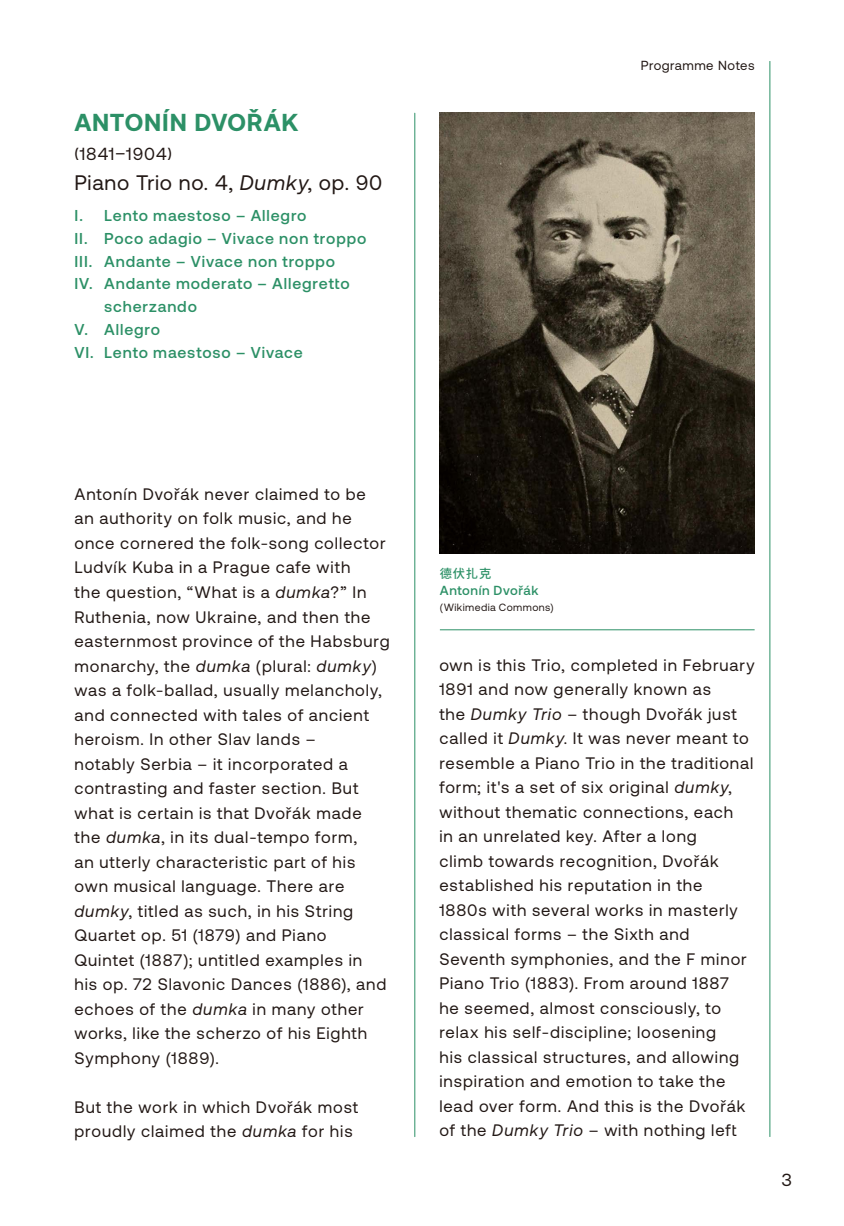
<style>
.page{position:relative;width:844px;height:1226px;background:#fff}
.page>*{position:absolute;margin:0;border:0;box-sizing:border-box;transform-origin:0 0}
.t1{font:700 24.5px "Aeonik";letter-spacing:.03em;color:#2c9066}
.t2{font:21px "Aeonik";letter-spacing:.035em;color:#221815}
.t3{font:17.5px "Aeonik";letter-spacing:.05em;color:#221815}
.t4{font:16.62px/24.5px "Aeonik";letter-spacing:.055em;color:#221815}
.t5{font:500 15.75px "Aeonik";letter-spacing:.055em;color:#2c9066}
.t6{font:13.12px "Aeonik";letter-spacing:.04em;color:#221815}
.t7{font:500 13.12px "Aeonik";letter-spacing:.045em;color:#2c9066}
.t8{font:500 12.25px "Noto Sans HK";color:#2c9066}
.t9{font:10.5px "Aeonik";letter-spacing:.04em;color:#221815}
.s1{font-style:italic}
</style>
<div class="page">
<hr style="left:414px;top:113px;width:1px;height:1023px;background:#2c9066">
<hr style="left:769px;top:61px;width:1px;height:1075px;background:#2c9066">
<hr style="left:440px;top:629px;width:314px;height:1px;background:#2c9066">
<img style="left:439px;top:113px;width:315px;height:440px">
<h1 class="t1" style="left:74px;top:108px;width:225px">ANTONÍN DVOŘÁK</h1>
<p class="t3" style="left:74px;top:144px;width:99px">(1841–1904)</p>
<p class="t2" style="left:74px;top:171px;width:309px">Piano Trio no. 4, <span class="s1">Dumky</span>, op. 90</p>
<p class="t5" style="left:74px;top:207px;width:233px">I. Lento maestoso – Allegro</p>
<p class="t5" style="left:74px;top:229px;width:293px">II. Poco adagio – Vivace non troppo</p>
<p class="t5" style="left:74px;top:252px;width:262px">III. Andante – Vivace non troppo</p>
<p class="t5" style="left:74px;top:275px;width:277px">IV. Andante moderato – Allegretto</p>
<p class="t5" style="left:104px;top:298px;width:94px">scherzando</p>
<p class="t5" style="left:74px;top:320px;width:87px">V. Allegro</p>
<p class="t5" style="left:74px;top:343px;width:230px">VI. Lento maestoso – Vivace</p>
<p class="t6" style="left:640px;top:58px;width:115px">Programme Notes</p>
<p class="t4" style="left:74px;top:482px;width:317px">Antonín Dvořák never claimed to be<br>an authority on folk music, and he once cornered the folk-song collector Ludvík Kuba in a Prague cafe with<br>the question, “What is a <span class="s1">dumka</span>?” In Ruthenia, now Ukraine, and then the easternmost province of the Habsburg monarchy, the <span class="s1">dumka</span> (plural: <span class="s1">dumky</span>) was a folk-ballad, usually melancholy, and connected with tales of ancient heroism. In other Slav lands –<br>notably Serbia – it incorporated a contrasting and faster section. But what is certain is that Dvořák made the <span class="s1">dumka</span>, in its dual-tempo form,<br>an utterly characteristic part of his own musical language. There are <span class="s1">dumky</span>, titled as such, in his String Quartet op. 51 (1879) and Piano Quintet (1887); untitled examples in<br>his op. 72 Slavonic Dances (1886), and echoes of the <span class="s1">dumka</span> in many other works, like the scherzo of his Eighth Symphony (1889).</p>
<p class="t4" style="left:74px;top:1094px;width:285px">But the work in which Dvořák most proudly claimed the <span class="s1">dumka</span> for his</p>
<p class="t8" style="left:440px;top:566px;width:53px">德伏扎克</p>
<p class="t7" style="left:440px;top:583px;width:100px">Antonín Dvořák</p>
<p class="t9" style="left:440px;top:601px;width:115px">(Wikimedia Commons)</p>
<p class="t4" style="left:439px;top:652px;width:316px">own is this Trio, completed in February 1891 and now generally known as<br>the <span class="s1">Dumky Trio</span> – though Dvořák just called it <span class="s1">Dumky</span>. It was never meant to resemble a Piano Trio in the traditional form; it's a set of six original <span class="s1">dumky</span>, without thematic connections, each<br>in an unrelated key. After a long<br>climb towards recognition, Dvořák established his reputation in the<br>1880s with several works in masterly classical forms – the Sixth and Seventh symphonies, and the F minor Piano Trio (1883). From around 1887<br>he seemed, almost consciously, to relax his self-discipline; loosening<br>his classical structures, and allowing inspiration and emotion to take the lead over form. And this is the Dvořák of the <span class="s1">Dumky Trio</span> – with nothing left</p>
<p class="t3" style="left:781px;top:1170px;width:12px">3</p>
</div>
